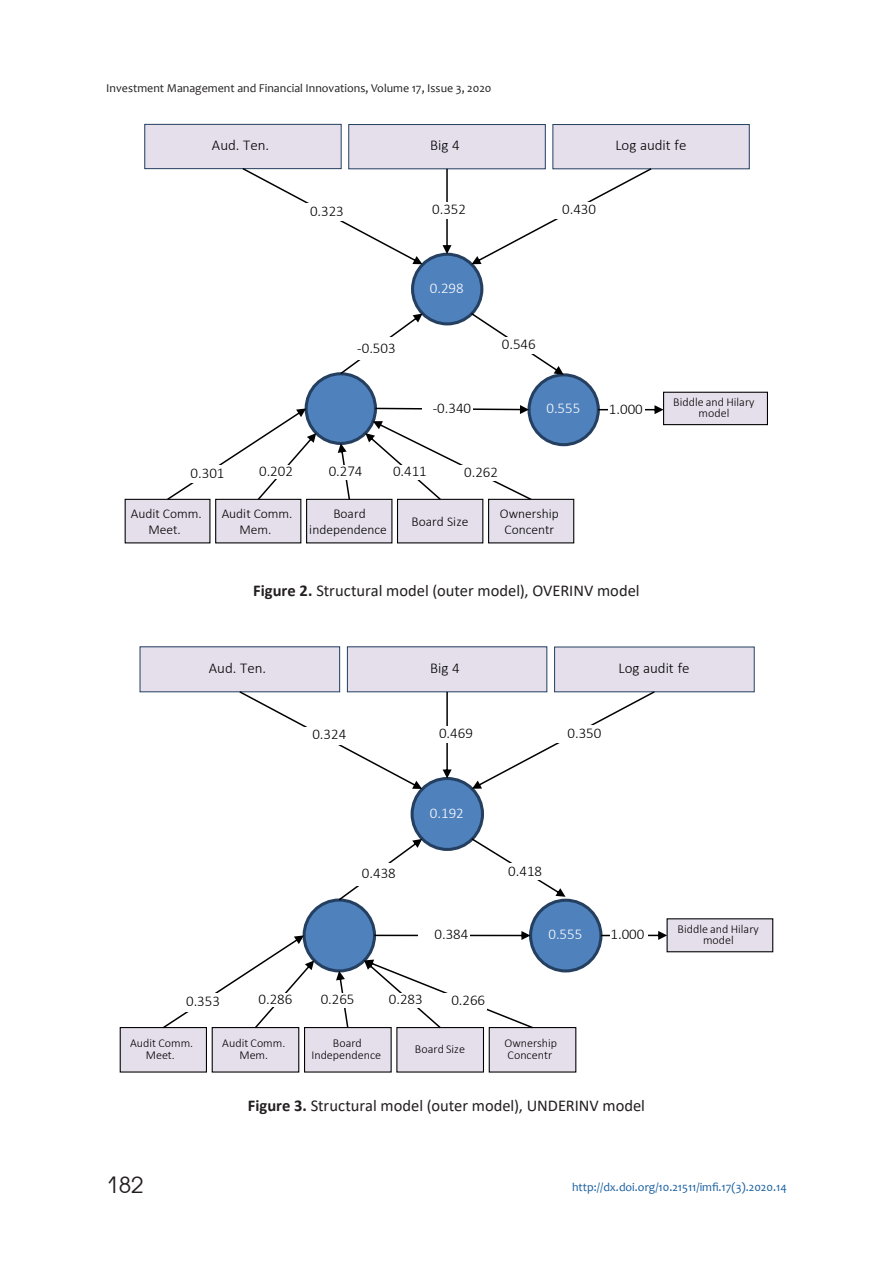
<style>
.page{position:relative;width:893px;height:1263px;background:#fff}
.page>*{position:absolute;margin:0;border:0;box-sizing:border-box;transform-origin:0 0}
.t1{font:22.5px "Avant Garde Gothic C";color:#231f20}
.t2{font:16.5px "Calibri";color:#231f20}
.t3{font:300 15px "Calibri";color:#000}
.t4{font:300 15px "Calibri";color:#fff}
.t5{font:300 13.5px/16.2px "Calibri";color:#000;text-align:center}
.t6{font:300 12.15px "Calibri";color:#000}
.t7{font:300 12px/11.6px "Calibri";color:#000;text-align:center}
.t8{font:12px "Candara";color:#231f20}
.t9{font:12px "Candara";color:#175d9e}
.s1{font-weight:700}
</style>
<div class="page">
<div style="left:306px;top:374px;width:69px;height:69px;background:#4f81bd;border-radius:50%"></div>
<div style="left:305px;top:372px;width:72px;height:73px;border:3px solid #243f60;border-radius:50%"></div>
<div style="left:529px;top:375px;width:69px;height:70px;background:#4f81bd;border-radius:50%"></div>
<div style="left:527px;top:373px;width:73px;height:73px;border:3px solid #243f60;border-radius:50%"></div>
<div style="left:413px;top:254px;width:69px;height:70px;background:#4f81bd;border-radius:50%"></div>
<div style="left:411px;top:253px;width:72px;height:72px;border:3px solid #243f60;border-radius:50%"></div>
<div style="left:145px;top:124px;width:196px;height:45px;background:#e5dfec"></div>
<div style="left:144px;top:124px;width:198px;height:45px;border:1px solid #243f60"></div>
<div style="left:349px;top:125px;width:196px;height:44px;background:#e5dfec"></div>
<div style="left:348px;top:124px;width:198px;height:45px;border:1px solid #243f60"></div>
<div style="left:553px;top:125px;width:196px;height:44px;background:#e5dfec"></div>
<div style="left:552px;top:124px;width:198px;height:45px;border:1px solid #243f60"></div>
<div style="left:125px;top:499px;width:85px;height:44px;background:#e5dfec"></div>
<div style="left:216px;top:499px;width:85px;height:44px;background:#e5dfec"></div>
<div style="left:307px;top:499px;width:85px;height:44px;background:#e5dfec"></div>
<div style="left:306px;top:499px;width:86px;height:44px;border:1px solid #000"></div>
<div style="left:397px;top:499px;width:86px;height:44px;background:#e5dfec"></div>
<div style="left:489px;top:499px;width:85px;height:44px;background:#e5dfec"></div>
<div style="left:488px;top:499px;width:86px;height:44px;border:1px solid #000"></div>
<svg style="left:243px;top:168px;width:179px;height:96px"></svg>
<div style="left:664px;top:392px;width:103px;height:33px;background:#e5dfec"></div>
<div style="left:663px;top:392px;width:105px;height:33px;border:1px solid #000"></div>
<svg style="left:442px;top:169px;width:9px;height:85px"></svg>
<svg style="left:471px;top:168px;width:180px;height:96px"></svg>
<svg style="left:167px;top:408px;width:149px;height:92px"></svg>
<svg style="left:338px;top:443px;width:12px;height:56px"></svg>
<svg style="left:375px;top:405px;width:154px;height:9px"></svg>
<svg style="left:471px;top:313px;width:93px;height:62px"></svg>
<svg style="left:365px;top:421px;width:166px;height:79px"></svg>
<svg style="left:598px;top:405px;width:65px;height:9px"></svg>
<svg style="left:340px;top:314px;width:83px;height:60px"></svg>
<div style="left:284px;top:203px;width:61px;height:17px;background:#fff"></div>
<div style="left:412px;top:202px;width:55px;height:16px;background:#fff"></div>
<div style="left:550px;top:202px;width:47px;height:16px;background:#fff"></div>
<div style="left:502px;top:338px;width:45px;height:16px;background:#fff"></div>
<div style="left:346px;top:338px;width:51px;height:22px;background:#fff"></div>
<div style="left:178px;top:465px;width:48px;height:18px;background:#fff"></div>
<div style="left:248px;top:465px;width:46px;height:14px;background:#fff"></div>
<div style="left:386px;top:465px;width:42px;height:15px;background:#fff"></div>
<div style="left:316px;top:465px;width:48px;height:15px;background:#fff"></div>
<div style="left:450px;top:465px;width:49px;height:16px;background:#fff"></div>
<div style="left:422px;top:399px;width:50px;height:19px;background:#fff"></div>
<div style="left:608px;top:402px;width:36px;height:16px;background:#fff"></div>
<div style="left:304px;top:900px;width:70px;height:71px;background:#4f81bd;border-radius:50%"></div>
<div style="left:303px;top:898px;width:73px;height:74px;border:3px solid #243f60;border-radius:50%"></div>
<div style="left:531px;top:900px;width:70px;height:71px;background:#4f81bd;border-radius:50%"></div>
<div style="left:529px;top:899px;width:73px;height:73px;border:3px solid #243f60;border-radius:50%"></div>
<div style="left:412px;top:778px;width:70px;height:71px;background:#4f81bd;border-radius:50%"></div>
<div style="left:411px;top:777px;width:73px;height:74px;border:3px solid #243f60;border-radius:50%"></div>
<div style="left:140px;top:647px;width:200px;height:45px;background:#e5dfec"></div>
<div style="left:347px;top:647px;width:200px;height:45px;background:#e5dfec"></div>
<div style="left:555px;top:647px;width:199px;height:45px;background:#e5dfec"></div>
<div style="left:120px;top:1027px;width:86px;height:45px;background:#e5dfec"></div>
<div style="left:120px;top:1027px;width:87px;height:45px;border:1px solid #000"></div>
<div style="left:212px;top:1027px;width:87px;height:45px;background:#e5dfec"></div>
<div style="left:212px;top:1027px;width:87px;height:45px;border:1px solid #000"></div>
<div style="left:305px;top:1027px;width:86px;height:45px;background:#e5dfec"></div>
<div style="left:304px;top:1027px;width:88px;height:45px;border:1px solid #000"></div>
<div style="left:397px;top:1027px;width:86px;height:45px;background:#e5dfec"></div>
<div style="left:489px;top:1027px;width:87px;height:45px;background:#e5dfec"></div>
<div style="left:489px;top:1027px;width:87px;height:45px;border:1px solid #000"></div>
<svg style="left:239px;top:691px;width:183px;height:98px"></svg>
<div style="left:667px;top:919px;width:106px;height:33px;background:#e5dfec"></div>
<div style="left:667px;top:918px;width:106px;height:34px;border:1px solid #000"></div>
<svg style="left:443px;top:692px;width:9px;height:86px"></svg>
<svg style="left:472px;top:691px;width:183px;height:98px"></svg>
<svg style="left:163px;top:935px;width:151px;height:93px"></svg>
<svg style="left:336px;top:971px;width:12px;height:57px"></svg>
<svg style="left:374px;top:931px;width:156px;height:9px"></svg>
<svg style="left:472px;top:838px;width:93px;height:59px"></svg>
<svg style="left:364px;top:959px;width:169px;height:69px"></svg>
<svg style="left:601px;top:931px;width:66px;height:9px"></svg>
<svg style="left:339px;top:839px;width:83px;height:61px"></svg>
<div style="left:285px;top:727px;width:62px;height:17px;background:#fff"></div>
<div style="left:418px;top:726px;width:56px;height:16px;background:#fff"></div>
<div style="left:555px;top:725px;width:47px;height:17px;background:#fff"></div>
<div style="left:508px;top:864px;width:47px;height:16px;background:#fff"></div>
<div style="left:345px;top:863px;width:52px;height:23px;background:#fff"></div>
<div style="left:172px;top:993px;width:49px;height:18px;background:#fff"></div>
<div style="left:252px;top:993px;width:47px;height:14px;background:#fff"></div>
<div style="left:385px;top:993px;width:43px;height:14px;background:#fff"></div>
<div style="left:314px;top:993px;width:48px;height:14px;background:#fff"></div>
<div style="left:437px;top:993px;width:49px;height:16px;background:#fff"></div>
<div style="left:418px;top:926px;width:51px;height:19px;background:#fff"></div>
<div style="left:610px;top:927px;width:38px;height:16px;background:#fff"></div>
<p class="t8" style="left:106px;top:83px;width:387px">Investment Management and Financial Innovations, Volume 17, Issue 3, 2020</p>
<p class="t3" style="left:212px;top:140px;width:59px">Aud. Ten.</p>
<p class="t3" style="left:430px;top:140px;width:31px">Big 4</p>
<p class="t3" style="left:615px;top:140px;width:73px">Log audit fe</p>
<p class="t3" style="left:310px;top:205px;width:35px">0.323</p>
<p class="t3" style="left:432px;top:204px;width:35px">0.352</p>
<p class="t3" style="left:562px;top:204px;width:35px">0.430</p>
<p class="t4" style="left:430px;top:282px;width:35px">0.298</p>
<p class="t3" style="left:357px;top:342px;width:40px">-0.503</p>
<p class="t3" style="left:502px;top:339px;width:35px">0.546</p>
<p class="t3" style="left:433px;top:402px;width:40px">-0.340</p>
<p class="t3" style="left:609px;top:403px;width:35px">1.000</p>
<p class="t4" style="left:546px;top:403px;width:35px">0.555</p>
<p class="t3" style="left:191px;top:468px;width:35px">0.301</p>
<p class="t3" style="left:259px;top:465px;width:35px">0.202</p>
<p class="t3" style="left:329px;top:466px;width:35px">0.274</p>
<p class="t3" style="left:393px;top:466px;width:35px">0.411</p>
<p class="t3" style="left:464px;top:467px;width:35px">0.262</p>
<p class="t5" style="left:131px;top:506px;width:72px">Audit Comm.<br>Meet.</p>
<p class="t5" style="left:222px;top:506px;width:72px">Audit Comm.<br>Mem.</p>
<p class="t5" style="left:309px;top:506px;width:79px">Board independence</p>
<p class="t5" style="left:412px;top:514px;width:58px">Board Size</p>
<p class="t5" style="left:500px;top:506px;width:60px">Ownership<br>Concentr</p>
<p class="t2" style="left:253px;top:585px;width:388px"><span class="s1">Figure 2.</span> Structural model (outer model), OVERINV model</p>
<p class="t7" style="left:673px;top:397px;width:83px">Biddle and Hilary model</p>
<p class="t3" style="left:209px;top:663px;width:59px">Aud. Ten.</p>
<p class="t3" style="left:430px;top:663px;width:31px">Big 4</p>
<p class="t3" style="left:619px;top:663px;width:73px">Log audit fe</p>
<p class="t3" style="left:312px;top:729px;width:35px">0.324</p>
<p class="t3" style="left:439px;top:728px;width:35px">0.469</p>
<p class="t3" style="left:568px;top:727px;width:35px">0.350</p>
<p class="t4" style="left:430px;top:807px;width:35px">0.192</p>
<p class="t3" style="left:362px;top:868px;width:35px">0.438</p>
<p class="t3" style="left:508px;top:865px;width:35px">0.418</p>
<p class="t3" style="left:435px;top:929px;width:35px">0.384</p>
<p class="t3" style="left:611px;top:929px;width:35px">1.000</p>
<p class="t4" style="left:548px;top:929px;width:35px">0.555</p>
<p class="t3" style="left:186px;top:995px;width:35px">0.353</p>
<p class="t3" style="left:259px;top:993px;width:35px">0.286</p>
<p class="t3" style="left:321px;top:994px;width:35px">0.265</p>
<p class="t3" style="left:389px;top:994px;width:35px">0.283</p>
<p class="t3" style="left:451px;top:994px;width:35px">0.266</p>
<p class="t7" style="left:130px;top:1038px;width:65px">Audit Comm.</p>
<p class="t6" style="left:146px;top:1050px;width:31px">Meet.</p>
<p class="t7" style="left:222px;top:1038px;width:65px">Audit Comm.</p>
<p class="t6" style="left:239px;top:1050px;width:30px">Mem.</p>
<p class="t7" style="left:333px;top:1038px;width:30px">Board</p>
<p class="t6" style="left:311px;top:1050px;width:71px">Independence</p>
<p class="t6" style="left:415px;top:1044px;width:52px">Board Size</p>
<p class="t7" style="left:504px;top:1038px;width:54px">Ownership</p>
<p class="t6" style="left:508px;top:1050px;width:46px">Concentr</p>
<p class="t2" style="left:248px;top:1100px;width:399px"><span class="s1">Figure 3.</span> Structural model (outer model), UNDERINV model</p>
<p class="t7" style="left:678px;top:924px;width:83px">Biddle and Hilary model</p>
<h1 class="t1" style="left:106px;top:1172px;width:39px">182</h1>
<p class="t9" style="left:572px;top:1179px;width:216px">http://dx.doi.org/10.21511/imfi.17(3).2020.14</p>
</div>
